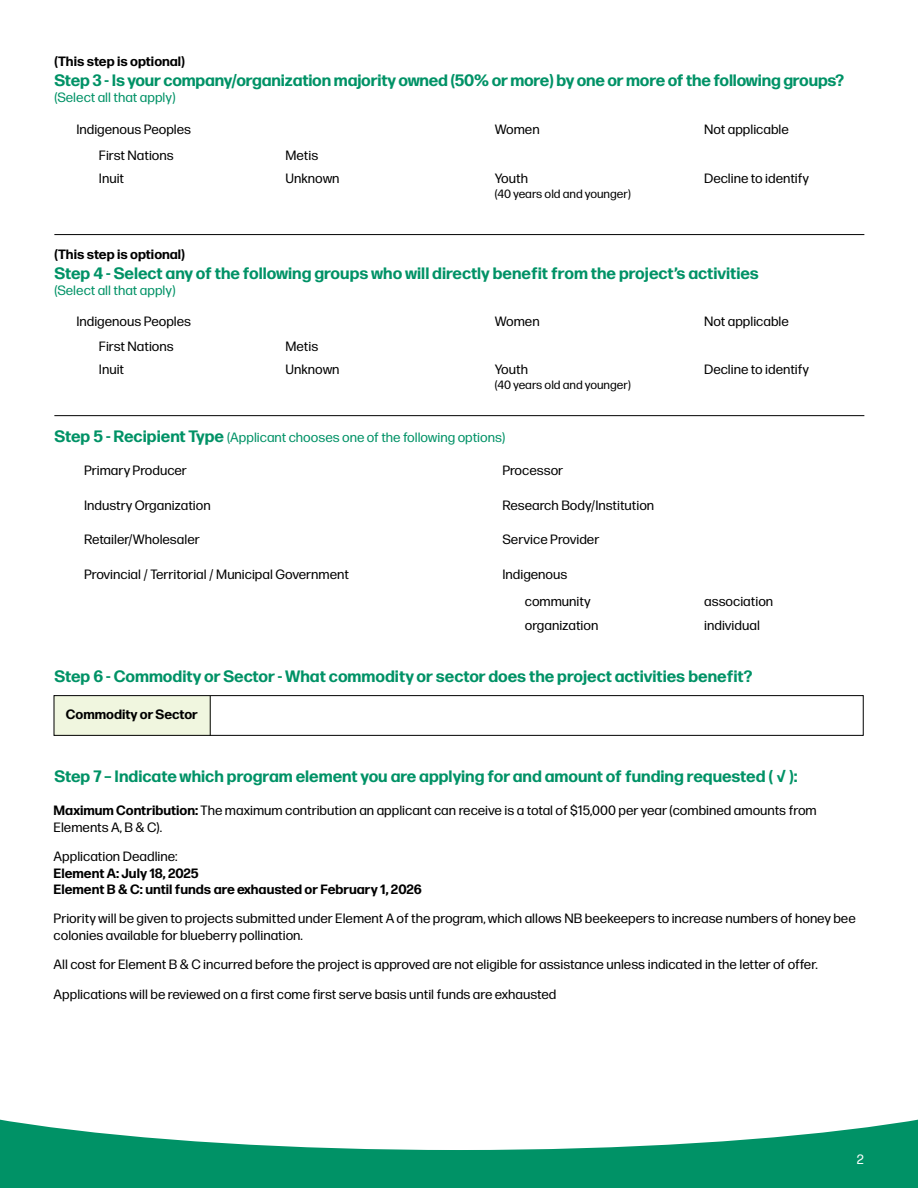
<style>
.page{position:relative;width:918px;height:1188px;background:#fff}
.page>*{position:absolute;margin:0;border:0;box-sizing:border-box;transform-origin:0 0}
.t1{font:700 16.5px "Forma DJR Micro";color:#009266}
.t2{font:13.5px/16.2px "Forma DJR Micro";color:#000}
.t3{font:700 13.5px/16.2px "Forma DJR Micro";color:#000}
.t4{font:13.5px "Forma DJR Micro";color:#009266}
.t5{font:13.5px "Forma DJR Micro";color:#fff}
.t6{font:12px "Forma DJR Micro";color:#000}
.s1{font-weight:700;font-size:16.5px}
.s2{font-weight:700}
</style>
<div class="page">
<div style="left:0;top:1090px;width:918px;height:98px;background:#009266"></div>
<svg style="left:0;top:1090px;width:918px;height:60px;background:#d7eee7"></svg>
<div style="left:54px;top:696px;width:156px;height:39px;background:#f0f6df"></div>
<hr style="left:210px;top:696px;width:1px;height:40px;background:#000">
<hr style="left:54px;top:234px;width:810px;height:1px;background:#000">
<hr style="left:54px;top:415px;width:810px;height:1px;background:#000">
<div style="left:54px;top:695px;width:810px;height:41px;border:1px solid #000"></div>
<p class="t3" style="left:54px;top:52px;width:132px">(This step is optional)</p>
<p class="t1" style="left:54px;top:68px;width:791px">Step 3 - Is your company/organization majority owned (50% or more) by one or more of the following groups?</p>
<p class="t4" style="left:54px;top:88px;width:123px">(Select all that apply)</p>
<p class="t2" style="left:76px;top:121px;width:116px">Indigenous Peoples</p>
<p class="t2" style="left:495px;top:121px;width:46px">Women</p>
<p class="t2" style="left:704px;top:121px;width:86px">Not applicable</p>
<p class="t2" style="left:99px;top:146px;width:76px">First Nations</p>
<p class="t2" style="left:286px;top:146px;width:34px">Metis</p>
<p class="t2" style="left:99px;top:169px;width:27px">Inuit</p>
<p class="t2" style="left:286px;top:169px;width:56px">Unknown</p>
<p class="t2" style="left:495px;top:169px;width:35px">Youth</p>
<p class="t6" style="left:495px;top:185px;width:138px">(40 years old and younger)</p>
<p class="t2" style="left:704px;top:169px;width:106px">Decline to identify</p>
<p class="t3" style="left:54px;top:245px;width:132px">(This step is optional)</p>
<p class="t1" style="left:54px;top:261px;width:706px">Step 4 - Select any of the following groups who will directly benefit from the project’s activities</p>
<p class="t4" style="left:54px;top:281px;width:123px">(Select all that apply)</p>
<p class="t2" style="left:76px;top:312px;width:116px">Indigenous Peoples</p>
<p class="t2" style="left:495px;top:312px;width:46px">Women</p>
<p class="t2" style="left:99px;top:338px;width:76px">First Nations</p>
<p class="t2" style="left:286px;top:338px;width:34px">Metis</p>
<p class="t2" style="left:99px;top:361px;width:27px">Inuit</p>
<p class="t2" style="left:286px;top:361px;width:56px">Unknown</p>
<p class="t2" style="left:495px;top:361px;width:35px">Youth</p>
<p class="t6" style="left:495px;top:376px;width:138px">(40 years old and younger)</p>
<p class="t4" style="left:54px;top:427px;width:453px"><span class="s1">Step 5 - Recipient Type</span> (Applicant chooses one of the following options)</p>
<p class="t2" style="left:84px;top:462px;width:104px">Primary Producer</p>
<p class="t2" style="left:84px;top:496px;width:128px">Industry Organization</p>
<p class="t2" style="left:84px;top:531px;width:117px">Retailer/Wholesaler</p>
<p class="t2" style="left:84px;top:565px;width:266px">Provincial / Territorial / Municipal Government</p>
<p class="t2" style="left:502px;top:462px;width:62px">Processor</p>
<p class="t2" style="left:502px;top:496px;width:153px">Research Body/Institution</p>
<p class="t2" style="left:502px;top:531px;width:99px">Service Provider</p>
<p class="t2" style="left:525px;top:559px;width:67px;line-height:27.6px;text-indent:-22px">Indigenous community</p>
<p class="t2" style="left:525px;top:616px;width:75px">organization</p>
<p class="t2" style="left:704px;top:312px;width:86px">Not applicable</p>
<p class="t2" style="left:704px;top:361px;width:106px">Decline to identify</p>
<p class="t2" style="left:704px;top:589px;width:71px;line-height:23.7px">association individual</p>
<p class="t1" style="left:54px;top:664px;width:700px">Step 6 - Commodity or Sector - What commodity or sector does the project activities benefit?</p>
<p class="t3" style="left:66px;top:705px;width:134px">Commodity or Sector</p>
<p class="t1" style="left:54px;top:764px;width:745px">Step 7 – Indicate which program element you are applying for and amount of funding requested ( ✓ ):</p>
<p class="t2" style="left:54px;top:802px;width:765px"><span class="s2">Maximum Contribution:</span> The maximum contribution an applicant can receive is a total of $15,000 per year (combined amounts from<br>Elements A, B &amp; C).</p>
<p class="t2" style="left:54px;top:848px;width:126px">Application Deadline:</p>
<p class="t3" style="left:54px;top:864px;width:370px">Element A: July 18, 2025<br>Element B &amp; C: until funds are exhausted or February 1, 2026</p>
<p class="t2" style="left:54px;top:910px;width:804px">Priority will be given to projects submitted under Element A of the program, which allows NB beekeepers to increase numbers of honey bee colonies available for blueberry pollination.</p>
<p class="t2" style="left:54px;top:956px;width:766px">All cost for Element B &amp; C incurred before the project is approved are not eligible for assistance unless indicated in the letter of offer.</p>
<p class="t2" style="left:54px;top:985px;width:504px">Applications will be reviewed on a first come first serve basis until funds are exhausted</p>
<p class="t5" style="left:857px;top:1149px;width:9px">2</p>
</div>
